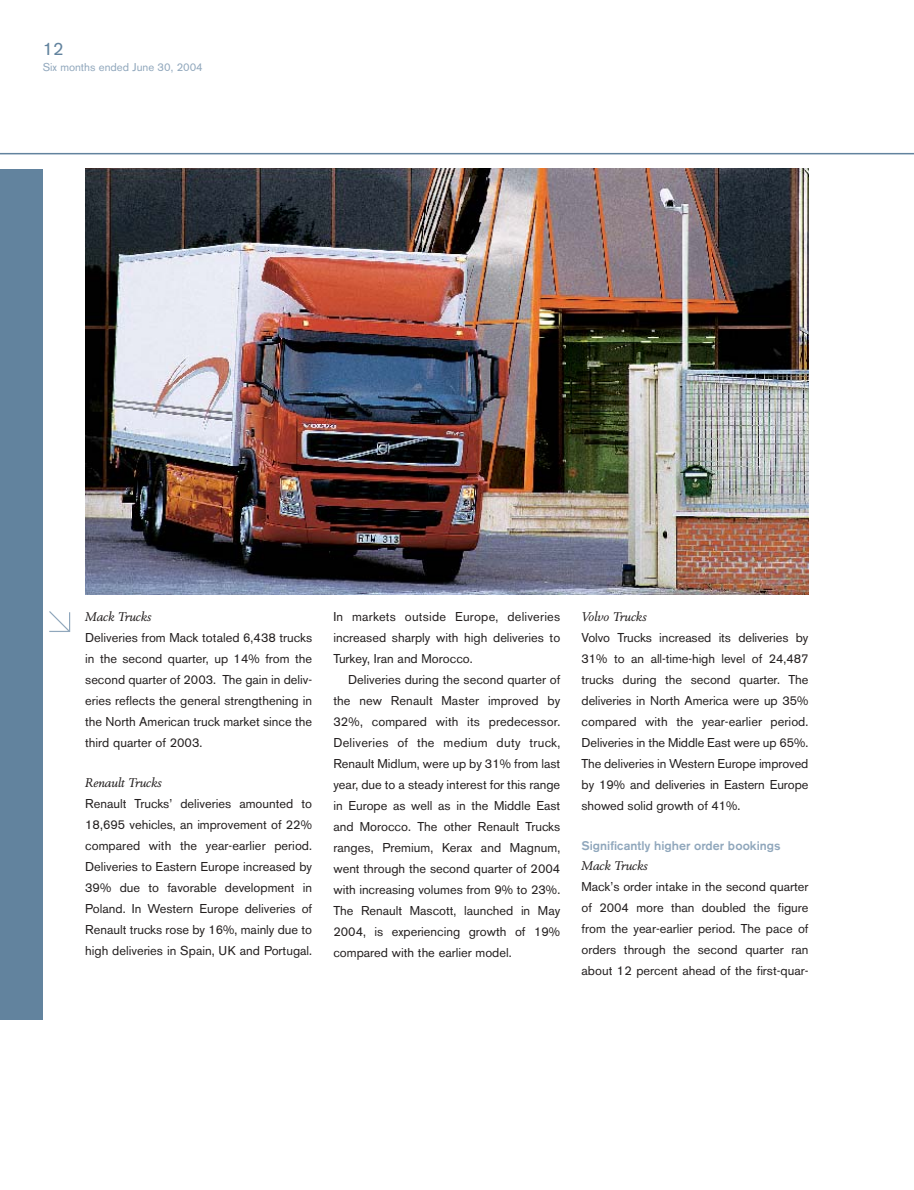
<style>
.page{position:relative;width:914px;height:1190px;background:#fff}
.page>*{position:absolute;margin:0;border:0;box-sizing:border-box;transform-origin:0 0}
.t1{font:18px "Volvo Sans";color:#62839e}
.t2{font:12.75px/21px "Volvo Sans";color:#231f1f;text-align:justify}
.t3{font:italic 12.45px "Volvo Serif";color:#231f1f}
.t4{font:500 12.45px "Volvo Sans";color:#90a7bc}
.t5{font:11.25px "Volvo Sans";color:#90a7bc}
</style>
<div class="page">
<div style="left:0;top:169px;width:43px;height:850px;background:#62839e"></div>
<hr style="left:0;top:153px;width:914px;height:1px;background:#62839e">
<svg style="left:49px;top:611px;width:22px;height:21px"></svg>
<img style="left:85px;top:169px;width:723px;height:425px">
<h1 class="t1" style="left:43px;top:42px;width:22px">12</h1>
<p class="t5" style="left:43px;top:63px;width:162px">Six months ended June 30, 2004</p>
<p class="t3" style="left:85px;top:610px;width:68px">Mack Trucks</p>
<p class="t2" style="left:85px;top:628px;width:228px">Deliveries from Mack totaled 6,438 trucks in the second quarter, up 14% from the second quarter of 2003. The gain in deliv&shy;eries reflects the general strengthening in the North American truck market since the third quarter of 2003.</p>
<p class="t3" style="left:85px;top:777px;width:78px">Renault Trucks</p>
<p class="t2" style="left:85px;top:794px;width:228px">Renault Trucks’ deliveries amounted to 18,695 vehicles, an improvement of 22% compared with the year-earlier period.<br>Deliveries to Eastern Europe increased by 39% due to favorable development in Poland. In Western Europe deliveries of Renault trucks rose by 16%, mainly due to high deliveries in Spain, UK and Portugal.</p>
<p class="t2" style="left:333px;top:607px;width:228px">In markets outside Europe, deliveries increased sharply with high deliveries to Turkey, Iran and Morocco.</p>
<p class="t2" style="left:333px;top:670px;width:228px;text-indent:15px">Deliveries during the second quarter of the new Renault Master improved by 32%, compared with its predecessor.<br>Deliveries of the medium duty truck, Renault Midlum, were up by 31% from last year, due to a steady interest for this range in Europe as well as in the Middle East and Morocco. The other Renault Trucks ranges, Premium, Kerax and Magnum, went through the second quarter of 2004 with increasing volumes from 9% to 23%.<br>The Renault Mascott, launched in May 2004, is experiencing growth of 19% compared with the earlier model.</p>
<p class="t3" style="left:581px;top:610px;width:67px">Volvo Trucks</p>
<p class="t2" style="left:581px;top:628px;width:228px">Volvo Trucks increased its deliveries by 31% to an all-time-high level of 24,487 trucks during the second quarter. The deliveries in North America were up 35% compared with the year-earlier period.<br>Deliveries in the Middle East were up 65%.<br>The deliveries in Western Europe improved by 19% and deliveries in Eastern Europe showed solid growth of 41%.</p>
<p class="t4" style="left:581px;top:841px;width:200px">Significantly higher order bookings</p>
<p class="t3" style="left:581px;top:859px;width:68px">Mack Trucks</p>
<p class="t2" style="left:581px;top:877px;width:228px">Mack’s order intake in the second quarter of 2004 more than doubled the figure from the year-earlier period. The pace of orders through the second quarter ran about 12 percent ahead of the first-quar-</p>
</div>
